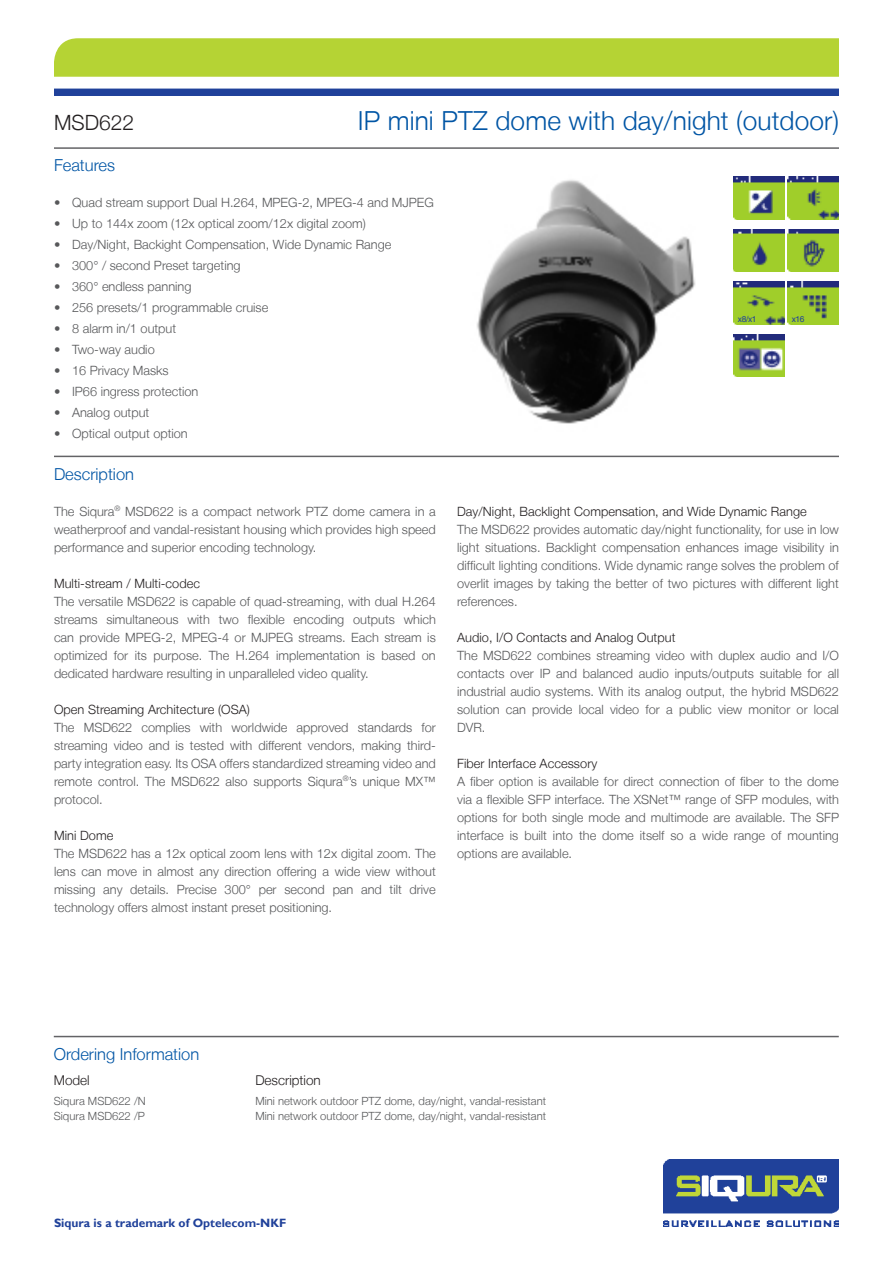
<style>
.page{position:relative;width:893px;height:1263px;background:#fff}
.page>*{position:absolute;margin:0;border:0;box-sizing:border-box;transform-origin:0 0}
.Brood_grijs{font:300 26.25px "Helvetica Neue LT";letter-spacing:.005em;color:#0155a5}
.TOC2{font:300 21px "Helvetica Neue LT";color:#231f20}
.Brood_grijs-2{font:300 16.5px "Helvetica Neue LT";color:#0155a5}
.Brood_grijs-3{font:300 13.5px "Helvetica Neue LT";color:#231f20}
.Brood_grijs-4{font:300 12.75px/18px "Helvetica Neue LT";color:#57585a;text-align:justify}
.Brood_grijs-5{font:300 12.75px "Helvetica Neue LT";letter-spacing:.005em;color:#231f20}
.t1{font:700 12px "Gill Sans";color:#20419a}
.Brood_grijs-6{font:300 11.25px "Helvetica Neue LT";color:#57585a}
.t2{font:8.4px "Helvetica LT";letter-spacing:-.04em;color:#20419a}
</style>
<div class="page">
<img style="left:663px;top:1160px;width:176px;height:66px">
<div style="left:54px;top:89px;width:785px;height:7px;background:#20419a"></div>
<hr style="left:54px;top:147px;width:785px;height:2px;background:#636366">
<hr style="left:54px;top:456px;width:785px;height:1px;background:#636366">
<hr style="left:54px;top:1036px;width:785px;height:1px;background:#636366">
<img style="left:476px;top:180px;width:220px;height:244px">
<div style="left:54px;top:38px;width:785px;height:39px;background:#b5d334"></div>
<img style="left:788px;top:177px;width:51px;height:42px">
<img style="left:733px;top:177px;width:51px;height:42px">
<img style="left:788px;top:229px;width:51px;height:43px">
<img style="left:733px;top:229px;width:51px;height:43px">
<img style="left:788px;top:282px;width:51px;height:42px">
<img style="left:733px;top:282px;width:51px;height:42px">
<img style="left:733px;top:334px;width:51px;height:43px">
<p class="TOC2" style="left:54px;top:110px;width:82px">MSD622</p>
<p class="Brood_grijs" style="left:358px;top:105px;width:483px">IP mini PTZ dome with day/night (outdoor)</p>
<p class="Brood_grijs-2" style="left:54px;top:155px;width:63px">Features</p>
<p class="Brood_grijs-4" style="left:54px;top:193px;width:381px">• Quad stream support Dual H.264, MPEG-2, MPEG-4 and MJPEG</p>
<p class="Brood_grijs-4" style="left:54px;top:214px;width:313px">• Up to 144x zoom (12x optical zoom/12x digital zoom)</p>
<p class="Brood_grijs-4" style="left:54px;top:235px;width:339px">• Day/Night, Backight Compensation, Wide Dynamic Range</p>
<p class="Brood_grijs-4" style="left:54px;top:256px;width:188px">• 300° / second Preset targeting</p>
<p class="Brood_grijs-4" style="left:54px;top:277px;width:139px">• 360° endless panning</p>
<p class="Brood_grijs-4" style="left:54px;top:298px;width:216px">• 256 presets/1 programmable cruise</p>
<p class="Brood_grijs-4" style="left:54px;top:319px;width:124px">• 8 alarm in/1 output</p>
<p class="Brood_grijs-4" style="left:54px;top:340px;width:102px">• Two-way audio</p>
<p class="Brood_grijs-4" style="left:54px;top:361px;width:116px">• 16 Privacy Masks</p>
<p class="Brood_grijs-4" style="left:54px;top:382px;width:146px">• IP66 ingress protection</p>
<p class="Brood_grijs-4" style="left:54px;top:403px;width:97px">• Analog output</p>
<p class="Brood_grijs-4" style="left:54px;top:424px;width:135px">• Optical output option</p>
<p class="Brood_grijs-2" style="left:54px;top:464px;width:82px">Description</p>
<p class="Brood_grijs-4" style="left:54px;top:502px;width:383px">The Siqura<sup>®</sup> MSD622 is a compact network PTZ dome camera in a weatherproof and vandal-resistant housing which provides high speed performance and superior encoding technology.</p>
<p class="Brood_grijs-5" style="left:54px;top:575px;width:148px">Multi-stream / Multi-codec</p>
<p class="Brood_grijs-4" style="left:54px;top:592px;width:383px">The versatile MSD622 is capable of quad-streaming, with dual H.264 streams simultaneous with two flexible encoding outputs which can provide MPEG-2, MPEG-4 or MJPEG streams. Each stream is optimized for its purpose. The H.264 implementation is based on dedicated hardware resulting in unparalleled video quality.</p>
<p class="Brood_grijs-5" style="left:54px;top:701px;width:197px">Open Streaming Architecture (OSA)</p>
<p class="Brood_grijs-4" style="left:54px;top:718px;width:383px">The MSD622 complies with worldwide approved standards for streaming video and is tested with different vendors, making third&shy;party integration easy. Its OSA offers standardized streaming video and remote control. The MSD622 also supports Siqura<sup>®</sup>’s unique MX™ protocol.</p>
<p class="Brood_grijs-5" style="left:54px;top:827px;width:61px">Mini Dome</p>
<p class="Brood_grijs-4" style="left:54px;top:844px;width:383px">The MSD622 has a 12x optical zoom lens with 12x digital zoom. The lens can move in almost any direction offering a wide view without missing any details. Precise 300° per second pan and tilt drive technology offers almost instant preset positioning.</p>
<p class="t2" style="left:738px;top:315px;width:20px">x8/x1</p>
<p class="t2" style="left:792px;top:315px;width:14px">x16</p>
<p class="Brood_grijs-5" style="left:457px;top:503px;width:351px">Day/Night, Backlight Compensation, and Wide Dynamic Range</p>
<p class="Brood_grijs-4" style="left:457px;top:520px;width:383px">The MSD622 provides automatic day/night functionality, for use in low light situations. Backlight compensation enhances image visibility in difficult lighting conditions. Wide dynamic range solves the problem of overlit images by taking the better of two pictures with different light references.</p>
<p class="Brood_grijs-5" style="left:457px;top:629px;width:220px">Audio, I/O Contacts and Analog Output</p>
<p class="Brood_grijs-4" style="left:457px;top:646px;width:383px">The MSD622 combines streaming video with duplex audio and I/O contacts over IP and balanced audio inputs/outputs suitable for all industrial audio systems. With its analog output, the hybrid MSD622 solution can provide local video for a public view monitor or local DVR.</p>
<p class="Brood_grijs-5" style="left:457px;top:755px;width:142px">Fiber Interface Accessory</p>
<p class="Brood_grijs-4" style="left:457px;top:772px;width:383px">A fiber option is available for direct connection of fiber to the dome via a flexible SFP interface. The XSNet™ range of SFP modules, with options for both single mode and multimode are available. The SFP interface is built into the dome itself so a wide range of mounting options are available.</p>
<p class="Brood_grijs-2" style="left:54px;top:1044px;width:147px">Ordering Information</p>
<p class="Brood_grijs-3" style="left:54px;top:1072px;width:38px">Model</p>
<p class="Brood_grijs-3" style="left:255px;top:1072px;width:67px">Description</p>
<p class="Brood_grijs-6" style="left:54px;top:1094px;width:93px">Siqura MSD622 /N</p>
<p class="Brood_grijs-6" style="left:54px;top:1109px;width:93px">Siqura MSD622 /P</p>
<p class="Brood_grijs-6" style="left:255px;top:1094px;width:292px">Mini network outdoor PTZ dome, day/night, vandal-resistant</p>
<p class="Brood_grijs-6" style="left:255px;top:1109px;width:292px">Mini network outdoor PTZ dome, day/night, vandal-resistant</p>
<p class="t1" style="left:54px;top:1215px;width:234px">Siqura is a trademark of Optelecom-NKF</p>
</div>
